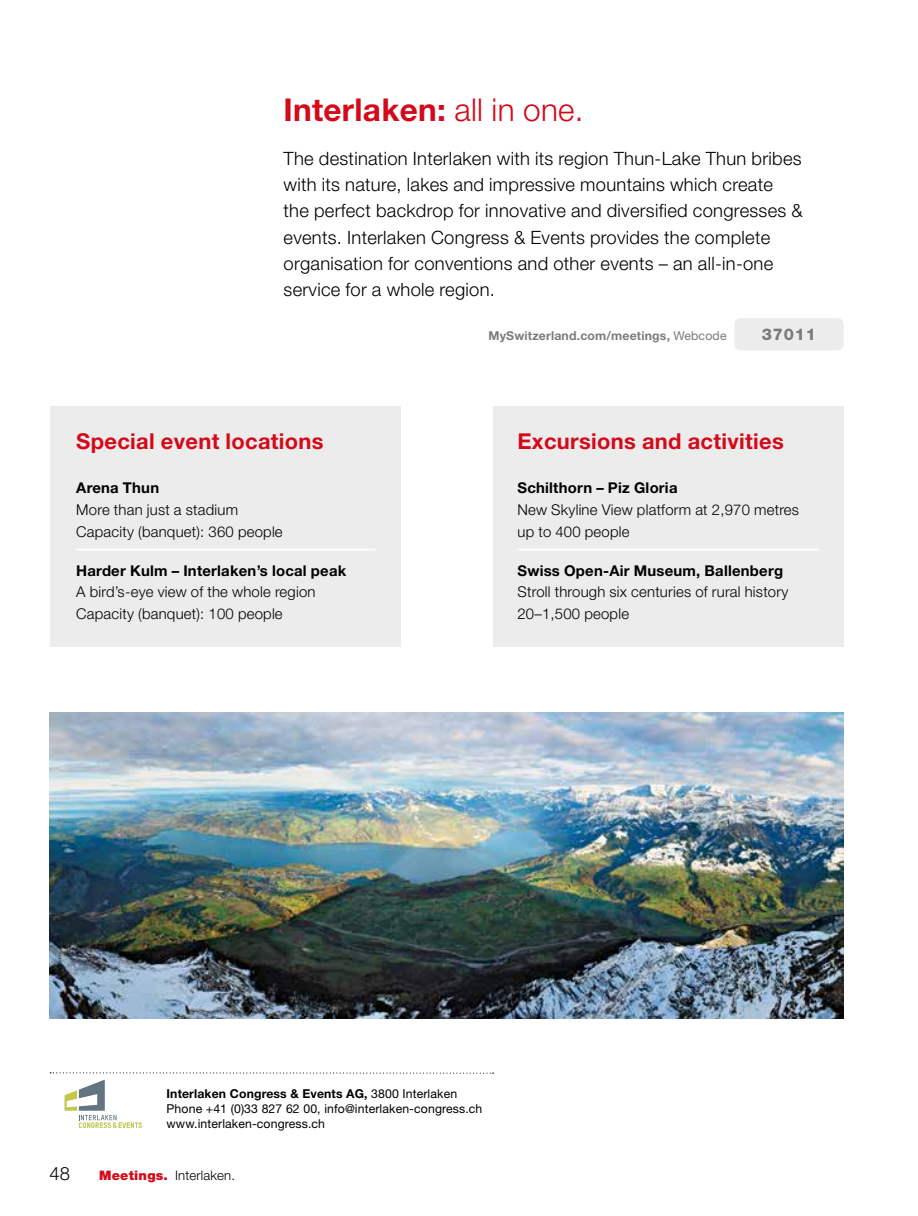
<style>
.page{position:relative;width:918px;height:1216px;background:#fff}
.page>*{position:absolute;margin:0;border:0;box-sizing:border-box;transform-origin:0 0}
.t1{font:700 31.5px "Helvetica Neue LT Pro";letter-spacing:.01em;color:#d40919}
.t2{font:700 21.88px "Helvetica Neue LT Pro";letter-spacing:.015em;color:#d40919}
.t3{font:300 18.38px/26.2px "Helvetica Neue LT Pro";letter-spacing:.015em;color:#000}
.t4{font:800 16.1px "Helvetica Neue LT Pro";letter-spacing:.05em;color:#7a7b7a}
.t5{font:300 14.88px/21.9px "Helvetica Neue LT Pro";letter-spacing:.015em;color:#000}
.t6{font:700 14.88px "Helvetica Neue LT Pro";letter-spacing:.015em;color:#000}
.t7{font:300 13.12px "Helvetica Neue LT Pro";letter-spacing:.015em;color:#000}
.t8{font:12.25px/14.9px "Helvetica Neue LT Pro";letter-spacing:.01em;color:#000}
.t9{font:700 12.25px "Helvetica Neue LT Pro";letter-spacing:.015em;color:#7a7b7a}
.s1{font-weight:300}
.s2{font-weight:400}
.s3{font-weight:700}
.s4{font-weight:900;color:#d40919}
</style>
<div class="page">
<div style="left:734px;top:318px;width:109px;height:32px;background:#ececec;border-radius:6px"></div>
<svg style="left:50px;top:1072px;width:444px;height:1px"></svg>
<svg style="left:65px;top:1079px;width:77px;height:48px"></svg>
<img style="left:50px;top:712px;width:793px;height:306px">
<div style="left:50px;top:405px;width:350px;height:241px;background:#ececec"></div>
<hr style="left:76px;top:548px;width:300px;height:2px;background:#fff">
<div style="left:493px;top:405px;width:350px;height:241px;background:#ececec"></div>
<hr style="left:517px;top:548px;width:302px;height:2px;background:#fff">
<h1 class="t1" style="left:283px;top:90px;width:302px">Interlaken: <span class="s1">all in one.</span></h1>
<p class="t3" style="left:283px;top:145px;width:521px">The destination Interlaken with its region Thun-Lake Thun bribes with its nature, lakes and impressive mountains which create the perfect backdrop for innovative and diversified congresses &amp; events. Interlaken Congress &amp; Events provides the complete organisation for conventions and other events – an all-in-one service for a whole region.</p>
<p class="t2" style="left:76px;top:428px;width:249px">Special event locations</p>
<p class="t6" style="left:76px;top:478px;width:84px">Arena Thun</p>
<p class="t5" style="left:76px;top:498px;width:208px">More than just a stadium<br>Capacity (banquet): 360 people</p>
<p class="t6" style="left:76px;top:561px;width:272px">Harder Kulm – Interlaken’s local peak</p>
<p class="t5" style="left:76px;top:581px;width:241px">A bird’s-eye view of the whole region<br>Capacity (banquet): 100 people</p>
<p class="t9" style="left:488px;top:328px;width:240px">MySwitzerland.com/meetings, <span class="s2">Webcode</span></p>
<p class="t4" style="left:762px;top:325px;width:56px">37011</p>
<p class="t2" style="left:517px;top:428px;width:268px">Excursions and activities</p>
<p class="t6" style="left:517px;top:478px;width:162px">Schilthorn – Piz Gloria</p>
<p class="t5" style="left:517px;top:498px;width:283px">New Skyline View platform at 2,970 metres up to 400 people</p>
<p class="t6" style="left:517px;top:561px;width:267px">Swiss Open-Air Museum, Ballenberg</p>
<p class="t5" style="left:517px;top:581px;width:272px">Stroll through six centuries of rural history<br>20–1,500 people</p>
<p class="t3" style="left:50px;top:1159px;width:22px">48</p>
<p class="t8" style="left:167px;top:1085px;width:317px"><span class="s3">Interlaken Congress &amp; Events AG,</span> 3800 Interlaken<br>Phone +41 (0)33 827 62 00, info@interlaken-congress.ch www.interlaken-congress.ch</p>
<p class="t7" style="left:99px;top:1167px;width:137px"><span class="s4">Meetings.</span> Interlaken.</p>
</div>
